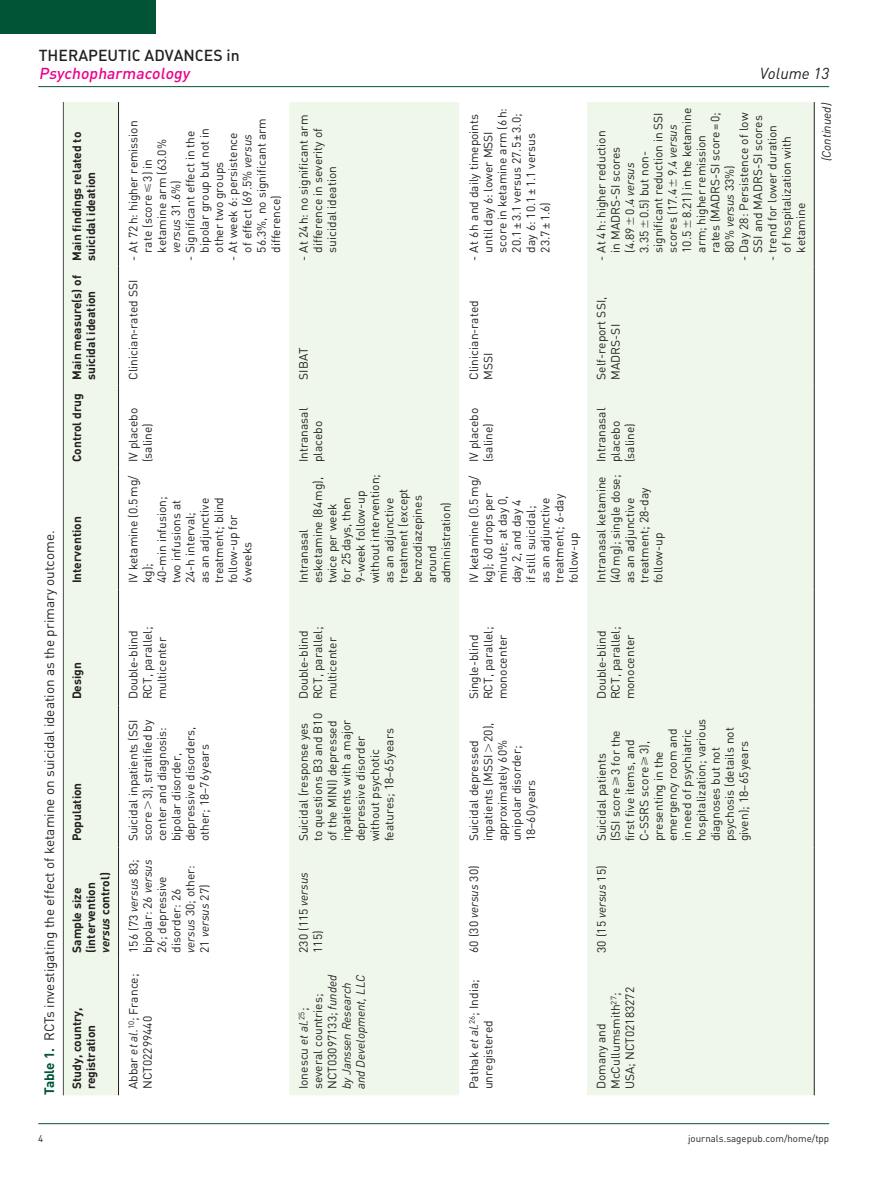
<style>
.page{position:relative;width:893px;height:1191px;background:#fff}
.page>*{position:absolute;margin:0;border:0;box-sizing:border-box;transform-origin:0 0}
.t1{font:15.75px "DIN Medium Alternate";color:#231f20}
.t2{font:italic 15.75px "DIN Medium Alternate";color:#ed028c}
.t3{font:italic 15.75px "DIN";color:#231f20}
.t4{font:13.5px "DIN";color:#231f20}
.t5{font:12px/14.2px "DIN";color:#231f20}
.t6{font:700 12px/14.2px "DIN";color:#231f20}
.t7{font:italic 12px/14.2px "DIN";color:#231f20}
.t8{font:9.75px "DIN";color:#231f20}
.s1{font-weight:700;color:#015436}
.s2{font-style:italic}
.s3{font-style:normal}
</style>
<div class="page">
<hr style="left:38px;top:86px;width:791px;height:1px;background:#015436">
<hr style="left:38px;top:1123px;width:791px;height:1px;background:#015436">
<div style="left:0;top:0;width:155px;height:34px;background:#015436"></div>
<hr style="left:63px;top:102px;width:1px;height:993px;background:#231f20">
<div style="left:64px;top:102px;width:750px;height:993px;background:#eff7ea"></div>
<svg style="left:119px;top:102px;width:468px;height:993px"></svg>
<hr style="left:118px;top:959px;width:1px;height:136px;background:#231f20">
<hr style="left:118px;top:847px;width:1px;height:112px;background:#231f20">
<hr style="left:118px;top:705px;width:1px;height:142px;background:#231f20">
<hr style="left:118px;top:589px;width:1px;height:116px;background:#231f20">
<hr style="left:118px;top:468px;width:1px;height:121px;background:#231f20">
<hr style="left:118px;top:386px;width:1px;height:82px;background:#231f20">
<hr style="left:118px;top:267px;width:1px;height:119px;background:#231f20">
<hr style="left:118px;top:102px;width:1px;height:165px;background:#231f20">
<hr style="left:814px;top:959px;width:1px;height:136px;background:#231f20">
<hr style="left:814px;top:847px;width:1px;height:112px;background:#231f20">
<hr style="left:814px;top:705px;width:1px;height:142px;background:#231f20">
<hr style="left:814px;top:589px;width:1px;height:116px;background:#231f20">
<hr style="left:814px;top:468px;width:1px;height:121px;background:#231f20">
<hr style="left:814px;top:386px;width:1px;height:82px;background:#231f20">
<hr style="left:814px;top:267px;width:1px;height:119px;background:#231f20">
<hr style="left:814px;top:102px;width:1px;height:165px;background:#231f20">
<svg style="left:145px;top:801px;width:6px;height:8px"></svg>
<svg style="left:485px;top:744px;width:7px;height:8px"></svg>
<svg style="left:627px;top:217px;width:7px;height:7px"></svg>
<svg style="left:641px;top:221px;width:7px;height:7px"></svg>
<svg style="left:669px;top:179px;width:7px;height:7px"></svg>
<svg style="left:684px;top:221px;width:7px;height:7px"></svg>
<h1 class="t1" style="left:39px;top:45px;width:202px">THERAPEUTIC ADVANCES IN</h1>
<h1 class="t2" style="left:39px;top:63px;width:152px">Psychopharmacology</h1>
<p class="t6" style="left:69px;top:261px;width:130px;rotate:-90deg">Main findings related to suicidal ideation</p>
<p class="t6" style="left:69px;top:380px;width:106px;text-indent:-82px;rotate:-90deg">Control drug Main measure(s) of suicidal ideation</p>
<p class="t4" style="left:41px;top:1095px;width:566px;rotate:-90deg"><span class="s1">Table 1.</span> RCTs investigating the effect of ketamine on suicidal ideation as the primary outcome.</p>
<p class="t6" style="left:69px;top:583px;width:68px;rotate:-90deg">Intervention</p>
<p class="t6" style="left:69px;top:699px;width:39px;rotate:-90deg">Design</p>
<p class="t6" style="left:69px;top:841px;width:60px;rotate:-90deg">Population</p>
<p class="t6" style="left:69px;top:953px;width:82px;rotate:-90deg">Sample size (intervention <span class="s2">versus</span> control)</p>
<p class="t6" style="left:69px;top:1089px;width:83px;rotate:-90deg">Study, country, registration</p>
<p class="t5" style="left:126px;top:253px;width:134px;text-indent:-8px;rotate:-90deg">- At 72h: higher remission rate (score⩽3) in ketamine arm (63.0% <span class="s2">versus</span> 31.6%)</p>
<p class="t5" style="left:183px;top:253px;width:126px;text-indent:-8px;rotate:-90deg">- Significant effect in the bipolar group but not in other two groups</p>
<p class="t5" style="left:226px;top:253px;width:136px;text-indent:-8px;rotate:-90deg">- At week 6: persistence<br>of effect (69.5% <span class="s2">versus<br></span>56.3%, no significant arm difference)</p>
<p class="t5" style="left:126px;top:380px;width:101px;rotate:-90deg">Clinician-rated SSI</p>
<p class="t5" style="left:126px;top:462px;width:56px;rotate:-90deg">IV placebo (saline)</p>
<p class="t5" style="left:126px;top:583px;width:109px;rotate:-90deg">IV ketamine (0.5mg/ kg);<br>40-min infusion; two infusions at<br>24-h interval;<br>as an adjunctive treatment; blind follow-up for<br>6weeks</p>
<p class="t5" style="left:126px;top:699px;width:75px;rotate:-90deg">Double-blind<br>RCT, parallel; multicenter</p>
<p class="t5" style="left:126px;top:841px;width:123px;rotate:-90deg">Suicidal inpatients (SSI score 3), stratified by center and diagnosis: bipolar disorder, depressive disorders, other; 18–76years</p>
<p class="t5" style="left:126px;top:952px;width:95px;rotate:-90deg">156 (73 <span class="s2">versus</span> 83; bipolar: 26 <span class="s2">versus<br></span>26; depressive disorder: 26 <span class="s2">versus</span> 30; other:<br>21 <span class="s2">versus</span> 27)</p>
<p class="t5" style="left:126px;top:1089px;width:117px;rotate:-90deg">Abbar <span class="s2">et al.</span><sup>10</sup>; France;<br>NCT02299440</p>
<p class="t5" style="left:296px;top:253px;width:139px;text-indent:-8px;rotate:-90deg">- At 24h: no significant arm difference in severity of suicidal ideation</p>
<p class="t5" style="left:296px;top:380px;width:34px;rotate:-90deg">SIBAT</p>
<p class="t5" style="left:296px;top:462px;width:56px;rotate:-90deg">Intranasal placebo</p>
<p class="t5" style="left:296px;top:583px;width:111px;rotate:-90deg">Intranasal esketamine (84mg), twice per week<br>for 25days, then<br>9-week follow-up without intervention; as an adjunctive treatment (except benzodiazepines around administration)</p>
<p class="t5" style="left:466px;top:253px;width:146px;text-indent:-8px;rotate:-90deg">- At 6h and daily timepoints until day 6: lower MSSI score in ketamine arm (6h:<br>20.1±3.1 versus 27.5±3.0; day 6: 10.1±1.1 versus<br>23.7±1.6)</p>
<p class="t5" style="left:466px;top:380px;width:81px;rotate:-90deg">Clinician-rated<br>MSSI</p>
<p class="t5" style="left:466px;top:462px;width:56px;rotate:-90deg">IV placebo (saline)</p>
<p class="t5" style="left:466px;top:583px;width:109px;rotate:-90deg">IV ketamine (0.5mg/ kg); 60 drops per minute; at day 0, day 2, and day 4<br>if still suicidal;<br>as an adjunctive treatment; 6-day follow-up</p>
<h1 class="t3" style="left:760px;top:63px;width:71px">Volume 13</h1>
<p class="t5" style="left:594px;top:253px;width:146px;text-indent:-8px;rotate:-90deg">- At 4h: higher reduction<br>in MADRS-SI scores<br>(4.89 0.4 <span class="s2">versus<br></span>3.35 0.5) but non&shy;significant reduction in SSI scores (17.4 9.4 <span class="s2">versus<br></span>10.5 8.21) in the ketamine arm; higher remission rates (MADRS-SI score=0;<br>80% <span class="s2">versus</span> 33%)</p>
<p class="t5" style="left:736px;top:261px;width:149px;text-align:center;rotate:-90deg">- Day 28: Persistence of low<br>SSI and MADRS-SI scores</p>
<p class="t5" style="left:765px;top:253px;width:129px;text-indent:-8px;rotate:-90deg">- trend for lower duration of hospitalization with ketamine</p>
<p class="t5" style="left:594px;top:380px;width:84px;rotate:-90deg">Self-report SSI,<br>MADRS-SI</p>
<p class="t5" style="left:594px;top:462px;width:56px;rotate:-90deg">Intranasal placebo (saline)</p>
<p class="t5" style="left:594px;top:583px;width:110px;rotate:-90deg">Intranasal ketamine (40mg); single dose; as an adjunctive treatment; 28-day follow-up</p>
<p class="t7" style="left:819px;top:161px;width:60px;rotate:-90deg">(Continued)</p>
<p class="t5" style="left:296px;top:699px;width:75px;rotate:-90deg">Double-blind<br>RCT, parallel; multicenter</p>
<p class="t5" style="left:296px;top:841px;width:130px;rotate:-90deg">Suicidal (response yes to questions B3 and B10 of the MINI) depressed inpatients with a major depressive disorder without psychotic features; 18–65years</p>
<p class="t5" style="left:296px;top:952px;width:82px;rotate:-90deg">230 (115 <span class="s2">versus<br></span>115)</p>
<p class="t7" style="left:296px;top:1089px;width:116px;rotate:-90deg"><span class="s3">Ionescu</span> et al.<sup>25</sup><span class="s3">; several countries;<br>NCT03097133;</span> funded by Janssen Research and Development, LLC</p>
<p class="t5" style="left:466px;top:699px;width:75px;rotate:-90deg">Single-blind<br>RCT, parallel; monocenter</p>
<p class="t5" style="left:466px;top:841px;width:120px;rotate:-90deg">Suicidal depressed inpatients (MSSI 20), approximately 60% unipolar disorder;<br>18–60years</p>
<p class="t5" style="left:467px;top:952px;width:89px;rotate:-90deg">60 (30 <span class="s2">versus</span> 30)</p>
<p class="t5" style="left:467px;top:1089px;width:111px;rotate:-90deg">Pathak <span class="s2">et al.</span><sup>26</sup>; India; unregistered</p>
<p class="t5" style="left:594px;top:699px;width:75px;rotate:-90deg">Double-blind<br>RCT, parallel; monocenter</p>
<p class="t5" style="left:594px;top:841px;width:124px;rotate:-90deg">Suicidal patients<br>(SSI score⩾3 for the first five items, and<br>C-SSRS score⩾3), presenting in the emergency room and in need of psychiatric hospitalization; various diagnoses but not psychosis (details not given); 18–65years</p>
<p class="t5" style="left:594px;top:952px;width:89px;rotate:-90deg">30 (15 <span class="s2">versus</span> 15)</p>
<p class="t5" style="left:594px;top:1089px;width:104px;rotate:-90deg">Domany and<br>McCullumsmith<sup>27</sup>;<br>USA; NCT02183272</p>
<p class="t8" style="left:38px;top:1132px;width:7px">4</p>
<p class="t8" style="left:688px;top:1132px;width:143px">journals.sagepub.com/home/tpp</p>
</div>
